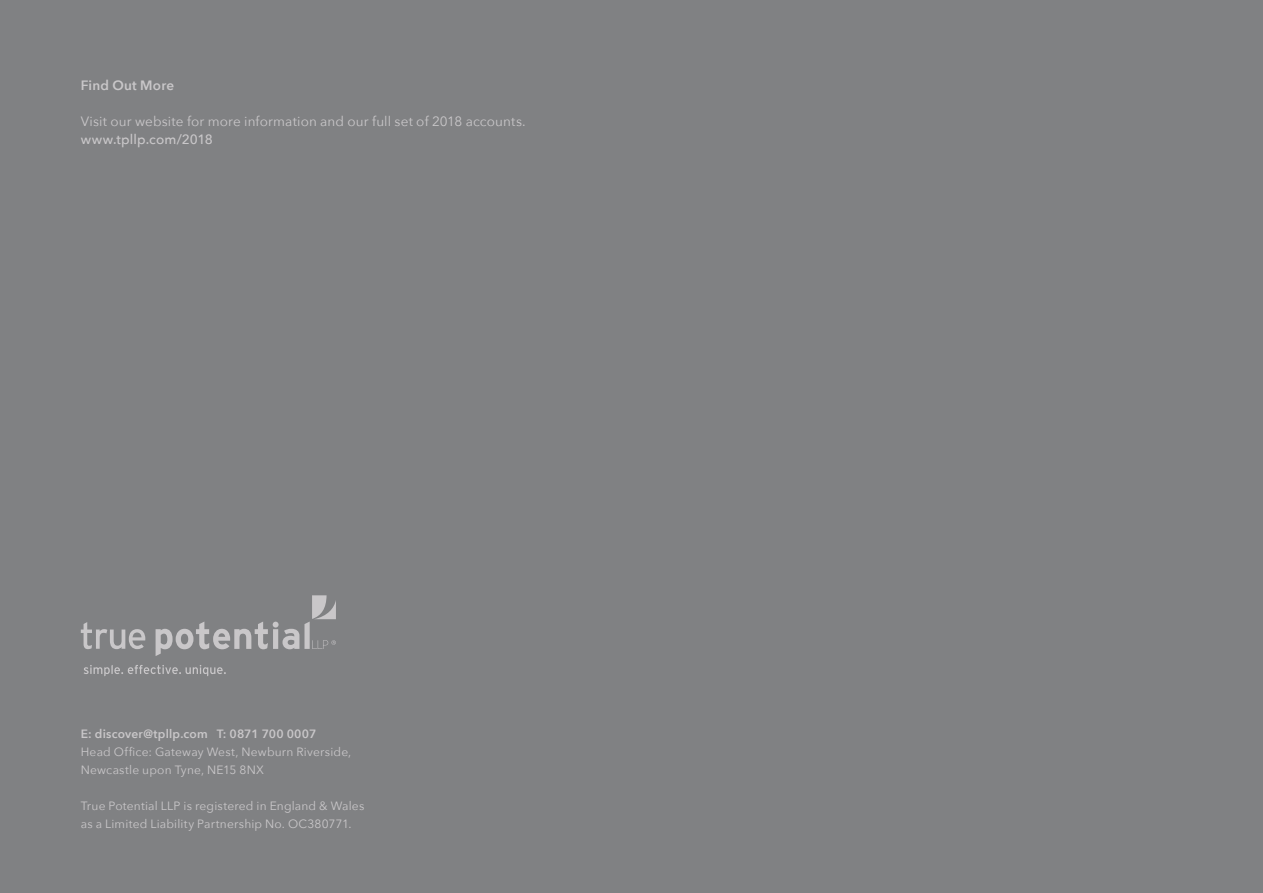
<style>
.page{position:relative;width:1263px;height:893px;background:#808183}
.page>*{position:absolute;margin:0;border:0;box-sizing:border-box;transform-origin:0 0}
.t1{font:13.5px "Avenir Next";letter-spacing:.01em;color:#c9c7c9}
.t2{font:500 13.5px "Avenir Next";letter-spacing:.005em;color:#c9c7c9}
.t3{font:600 13.5px "Avenir Next";letter-spacing:.015em;color:#c9c7c9}
.t4{font:12px/18px "Avenir Next";letter-spacing:.015em;color:#c9c7c9}
.t5{font:600 12px "Avenir Next";letter-spacing:.015em;color:#c9c7c9}
</style>
<div class="page">
<svg style="left:81px;top:622px;width:64px;height:27px"></svg>
<svg style="left:84px;top:665px;width:142px;height:11px"></svg>
<svg style="left:156px;top:595px;width:180px;height:61px"></svg>
<p class="t3" style="left:81px;top:74px;width:95px">Find Out More</p>
<p class="t1" style="left:81px;top:110px;width:446px">Visit our website for more information and our full set of 2018 accounts.</p>
<p class="t2" style="left:81px;top:128px;width:134px">www.tpllp.com/2018</p>
<p class="t5" style="left:81px;top:724px;width:237px">E: discover@tpllp.com T: 0871 700 0007</p>
<p class="t4" style="left:81px;top:742px;width:272px">Head Office: Gateway West, Newburn Riverside,<br>Newcastle upon Tyne, NE15 8NX</p>
<p class="t4" style="left:81px;top:796px;width:285px">True Potential LLP is registered in England &amp; Wales as a Limited Liability Partnership No. OC380771.</p>
</div>
